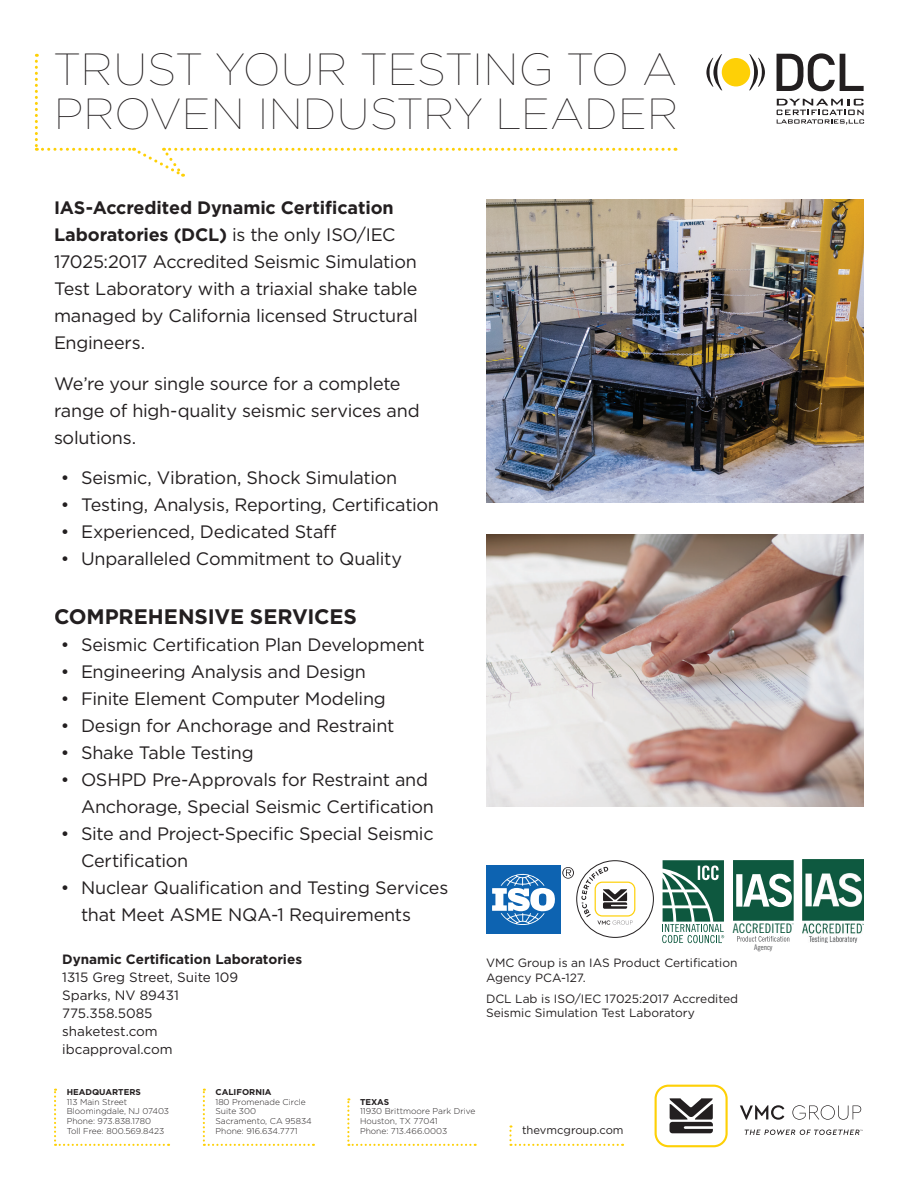
<style>
.page{position:relative;width:918px;height:1188px;background:#fff}
.page>*{position:absolute;margin:0;border:0;box-sizing:border-box;transform-origin:0 0}
.t1{font:100 45px "Gotham";letter-spacing:.005em;color:#231f20}
.t2{font:100 43.5px "Gotham";letter-spacing:.01em;color:#231f20}
.t3{font:700 21px "Gotham";letter-spacing:-.005em;color:#231f20}
.t4{font:18px/27px "Gotham";letter-spacing:-.015em;color:#231f20}
.t5{font:13.5px/18px "Gotham";color:#231f20}
.t6{font:700 13.5px "Gotham";color:#231f20}
.t7{font:13.2px "Trade Gothic LT Std Cn 18";letter-spacing:.01em;color:#0e583f}
.t8{font:12px/14.4px "Gotham";color:#231f20}
.t9{font:11.25px "Gotham";color:#231f20}
.t10{font:300 8.4px/9.9px "Gotham";color:#231f20}
.t11{font:700 8.4px "Gotham";color:#231f20}
.t12{font:7.65px "Trade Gothic LT Std Cn 18";letter-spacing:-.015em;color:#57585a}
.t13{font:2.1px "Trade Gothic LT Std Cn 18";color:#0e583f}
.s1{font-weight:700}
</style>
<div class="page">
<img style="left:486px;top:534px;width:378px;height:272px">
<svg style="left:777px;top:99px;width:87px;height:26px"></svg>
<svg style="left:777px;top:53px;width:87px;height:38px"></svg>
<svg style="left:706px;top:54px;width:16px;height:36px"></svg>
<svg style="left:749px;top:54px;width:16px;height:36px"></svg>
<div style="left:722px;top:58px;width:28px;height:28px;background:#fed006;border-radius:50%"></div>
<svg style="left:35px;top:54px;width:641px;height:123px"></svg>
<img style="left:486px;top:200px;width:378px;height:302px">
<svg style="left:54px;top:1089px;width:115px;height:57px"></svg>
<svg style="left:203px;top:1089px;width:111px;height:57px"></svg>
<svg style="left:347px;top:1098px;width:129px;height:48px"></svg>
<svg style="left:509px;top:1125px;width:114px;height:21px"></svg>
<svg style="left:655px;top:1085px;width:73px;height:62px"></svg>
<div style="left:657px;top:1087px;width:69px;height:58px;background:#fff;border-radius:12px"></div>
<svg style="left:670px;top:1098px;width:43px;height:35px"></svg>
<svg style="left:740px;top:1105px;width:44px;height:15px"></svg>
<svg style="left:792px;top:1105px;width:69px;height:15px"></svg>
<svg style="left:745px;top:1130px;width:118px;height:5px"></svg>
<div style="left:576px;top:860px;width:78px;height:78px;border:1px solid #231f20;border-radius:50%"></div>
<svg style="left:581px;top:867px;width:54px;height:58px"></svg>
<svg style="left:737px;top:936px;width:52px;height:6px"></svg>
<svg style="left:733px;top:860px;width:61px;height:61px"></svg>
<img style="left:803px;top:860px;width:61px;height:83px">
<svg style="left:662px;top:860px;width:62px;height:83px"></svg>
<div style="left:486px;top:865px;width:75px;height:69px;background:#0d63b1"></div>
<svg style="left:492px;top:874px;width:63px;height:51px"></svg>
<svg style="left:562px;top:867px;width:12px;height:12px"></svg>
<h1 class="t1" style="left:54px;top:42px;width:624px">TRUST YOUR TESTING TO A</h1>
<h2 class="t2" style="left:54px;top:87px;width:626px">PROVEN INDUSTRY LEADER</h2>
<p class="t4" style="left:54px;top:194px;width:366px"><span class="s1">IAS-Accredited Dynamic Certification Laboratories (DCL)</span> is the only ISO/IEC 17025:2017 Accredited Seismic Simulation Test Laboratory with a triaxial shake table managed by California licensed Structural Engineers.</p>
<p class="t4" style="left:54px;top:370px;width:367px">We’re your single source for a complete range of high-quality seismic services and solutions.</p>
<p class="t4" style="left:61px;top:464px;width:338px">• Seismic, Vibration, Shock Simulation</p>
<p class="t4" style="left:61px;top:491px;width:380px">• Testing, Analysis, Reporting, Certification</p>
<p class="t4" style="left:61px;top:518px;width:277px">• Experienced, Dedicated Staff</p>
<p class="t4" style="left:61px;top:545px;width:343px">• Unparalleled Commitment to Quality</p>
<p class="t3" style="left:54px;top:603px;width:304px">COMPREHENSIVE SERVICES</p>
<p class="t4" style="left:61px;top:631px;width:366px">• Seismic Certification Plan Development</p>
<p class="t4" style="left:61px;top:658px;width:307px">• Engineering Analysis and Design</p>
<p class="t4" style="left:61px;top:685px;width:327px">• Finite Element Computer Modeling</p>
<p class="t4" style="left:61px;top:712px;width:335px">• Design for Anchorage and Restraint</p>
<p class="t4" style="left:61px;top:739px;width:194px">• Shake Table Testing</p>
<p class="t4" style="left:81px;top:766px;width:354px;text-indent:-20px">• OSHPD Pre-Approvals for Restraint and<br>Anchorage, Special Seismic Certification</p>
<p class="t4" style="left:81px;top:820px;width:354px;text-indent:-20px">• Site and Project-Specific Special Seismic<br>Certification</p>
<p class="t4" style="left:81px;top:874px;width:369px;text-indent:-20px">• Nuclear Qualification and Testing Services that Meet ASME NQA-1 Requirements</p>
<p class="t6" style="left:62px;top:951px;width:241px">Dynamic Certification Laboratories</p>
<p class="t5" style="left:62px;top:968px;width:178px">1315 Greg Street, Suite 109<br>Sparks, NV 89431<br>775.358.5085 shaketest.com ibcapproval.com</p>
<p class="t7" style="left:733px;top:921px;width:61px">ACCREDITED</p>
<p class="t13" style="left:792px;top:923px;width:4px">™</p>
<p class="t12" style="left:754px;top:943px;width:20px">Agency</p>
<p class="t8" style="left:486px;top:956px;width:253px">VMC Group is an IAS Product Certification<br>Agency PCA-127.</p>
<p class="t8" style="left:486px;top:991px;width:254px">DCL Lab is ISO/IEC 17025:2017 Accredited<br>Seismic Simulation Test Laboratory</p>
<p class="t11" style="left:67px;top:1086px;width:76px">HEADQUARTERS</p>
<p class="t10" style="left:67px;top:1096px;width:104px">113 Main Street<br>Bloomingdale, NJ 07403<br>Phone: 973.838.1780<br>Toll Free: 800.569.8423</p>
<p class="t11" style="left:216px;top:1086px;width:58px">CALIFORNIA</p>
<p class="t10" style="left:216px;top:1096px;width:98px">180 Promenade Circle<br>Suite 300<br>Sacramento, CA 95834<br>Phone: 916.634.7771</p>
<p class="t11" style="left:360px;top:1096px;width:31px">TEXAS</p>
<p class="t10" style="left:360px;top:1106px;width:117px">11930 Brittmoore Park Drive<br>Houston, TX 77041<br>Phone: 713.466.0003</p>
<p class="t9" style="left:522px;top:1123px;width:103px">thevmcgroup.com</p>
</div>
